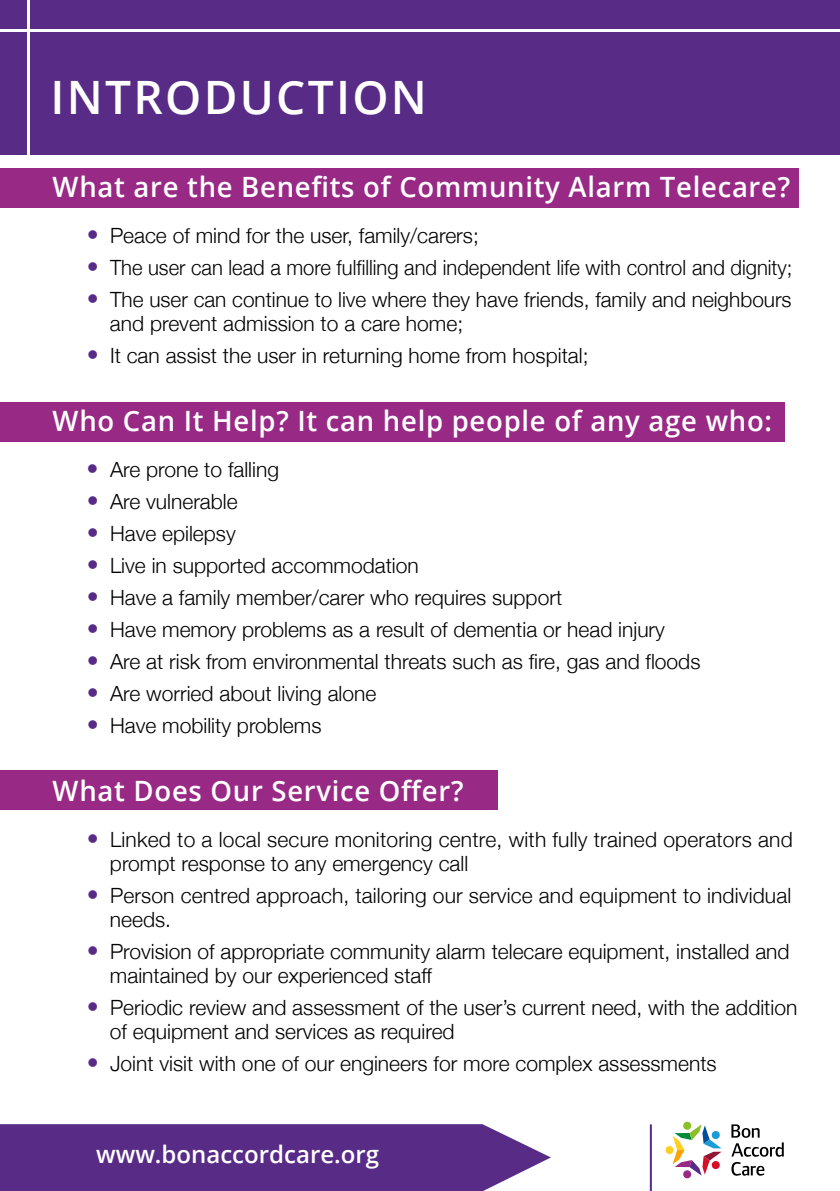
<style>
.page{position:relative;width:840px;height:1191px;background:#fff}
.page>*{position:absolute;margin:0;border:0;box-sizing:border-box;transform-origin:0 0}
.t1{font:600 46px "Open Sans";letter-spacing:.05em;color:#fff}
.t2{font:600 28px "Open Sans";letter-spacing:.025em;color:#fff}
.t3{font:600 24px "Open Sans";color:#fff}
.t4{font:300 21px/24px "Helvetica Neue";color:#000}
.t5{font:300 21px "Helvetica Neue";color:#000;scale:.96 1}
.s1{font-size:24px;color:#572b86}
</style>
<div class="page">
<div style="left:0;top:168px;width:798px;height:40px;background:#982985"></div>
<div style="left:0;top:402px;width:784px;height:40px;background:#982985"></div>
<div style="left:0;top:770px;width:497px;height:40px;background:#982985"></div>
<div style="left:0;top:0;width:839px;height:154px;background:#572b86"></div>
<hr style="left:0;top:30px;width:839px;height:2px;background:#fff">
<hr style="left:27px;top:0;width:2px;height:158px;background:#fff">
<hr style="left:649px;top:1124px;width:2px;height:67px;background:#572b86">
<svg style="left:731px;top:1124px;width:52px;height:32px"></svg>
<svg style="left:731px;top:1162px;width:33px;height:13px"></svg>
<div style="left:665px;top:1146px;width:8px;height:8px;background:#ffd022;border-radius:50%"></div>
<svg style="left:672px;top:1121px;width:49px;height:57px"></svg>
<svg style="left:0;top:1124px;width:550px;height:67px;background:#61388d"></svg>
<h1 class="t1" style="left:50px;top:66px;width:378px">INTRODUCTION</h1>
<h2 class="t2" style="left:53px;top:168px;width:738px">What are the Benefits of Community Alarm Telecare?</h2>
<p class="t4" style="left:87px;top:222px;width:393px"><span class="s1">•</span> Peace of mind for the user, family/carers;</p>
<p class="t5" style="left:87px;top:250px;width:736px"><span class="s1">•</span> The user can lead a more fulfilling and independent life with control and dignity;</p>
<p class="t4" style="left:110px;top:286px;width:682px;text-indent:-23px"><span class="s1">•</span> The user can continue to live where they have friends, family and neighbours and prevent admission to a care home;</p>
<p class="t4" style="left:87px;top:342px;width:503px"><span class="s1">•</span> It can assist the user in returning home from hospital;</p>
<h2 class="t2" style="left:53px;top:402px;width:720px">Who Can It Help? It can help people of any age who:</h2>
<p class="t4" style="left:87px;top:456px;width:194px"><span class="s1">•</span> Are prone to falling</p>
<p class="t4" style="left:87px;top:488px;width:152px"><span class="s1">•</span> Are vulnerable</p>
<p class="t4" style="left:87px;top:520px;width:150px"><span class="s1">•</span> Have epilepsy</p>
<p class="t4" style="left:87px;top:552px;width:333px"><span class="s1">•</span> Live in supported accommodation</p>
<p class="t4" style="left:87px;top:584px;width:477px"><span class="s1">•</span> Have a family member/carer who requires support</p>
<p class="t4" style="left:87px;top:616px;width:579px"><span class="s1">•</span> Have memory problems as a result of dementia or head injury</p>
<p class="t4" style="left:87px;top:648px;width:615px"><span class="s1">•</span> Are at risk from environmental threats such as fire, gas and floods</p>
<p class="t4" style="left:87px;top:680px;width:291px"><span class="s1">•</span> Are worried about living alone</p>
<p class="t4" style="left:87px;top:712px;width:236px"><span class="s1">•</span> Have mobility problems</p>
<h2 class="t2" style="left:53px;top:772px;width:412px">What Does Our Service Offer?</h2>
<p class="t4" style="left:110px;top:826px;width:684px;text-indent:-23px"><span class="s1">•</span> Linked to a local secure monitoring centre, with fully trained operators and prompt response to any emergency call</p>
<p class="t4" style="left:110px;top:882px;width:682px;text-indent:-23px"><span class="s1">•</span> Person centred approach, tailoring our service and equipment to individual needs.</p>
<p class="t4" style="left:110px;top:938px;width:680px;text-indent:-23px"><span class="s1">•</span> Provision of appropriate community alarm telecare equipment, installed and maintained by our experienced staff</p>
<p class="t4" style="left:110px;top:994px;width:688px;text-indent:-23px"><span class="s1">•</span> Periodic review and assessment of the user’s current need, with the addition of equipment and services as required</p>
<p class="t4" style="left:87px;top:1050px;width:631px"><span class="s1">•</span> Joint visit with one of our engineers for more complex assessments</p>
<p class="t3" style="left:96px;top:1138px;width:284px">www.bonaccordcare.org</p>
</div>
